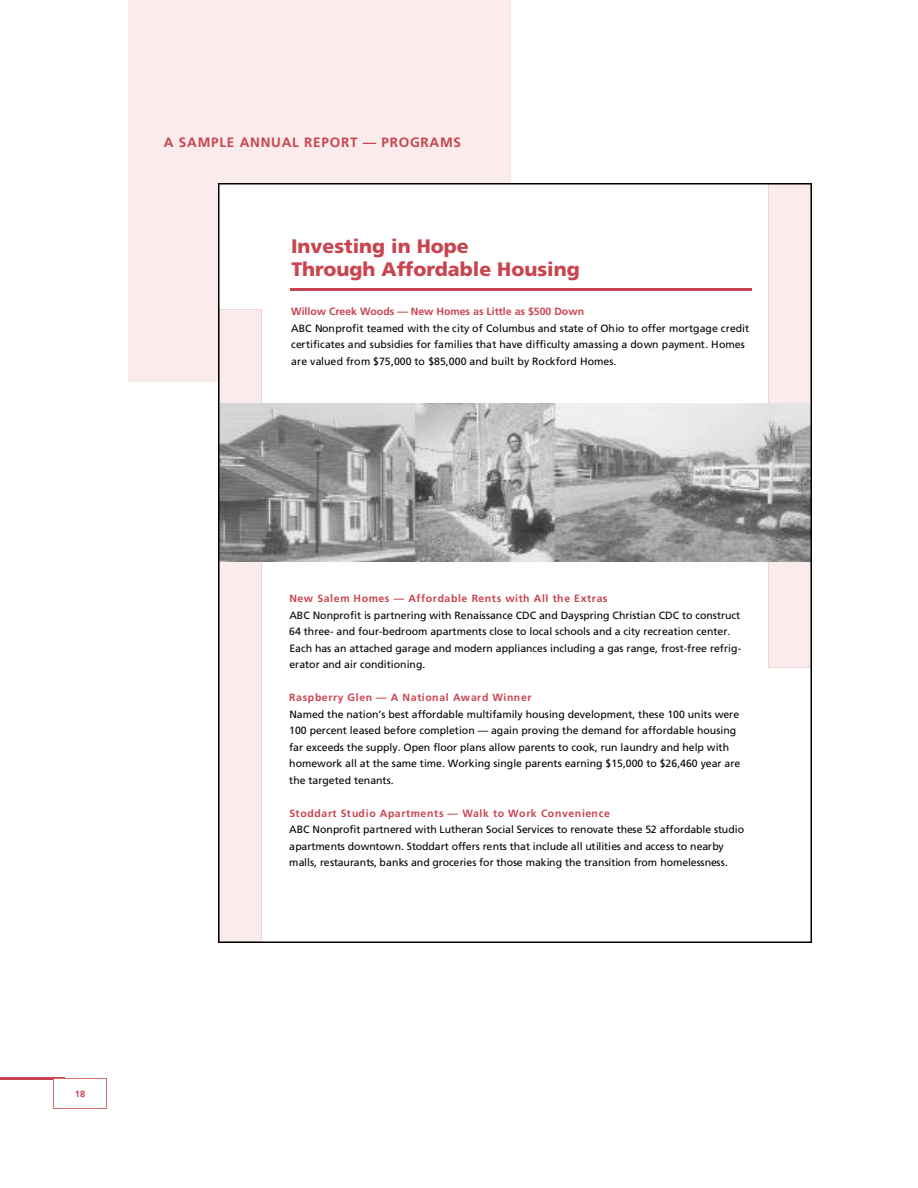
<style>
.page{position:relative;width:918px;height:1188px;background:#fff}
.page>*{position:absolute;margin:0;border:0;box-sizing:border-box;transform-origin:0 0}
.t1{font:900 19.5px/23.7px "Frutiger";color:#c9444f}
.t2{font:700 13.5px "Frutiger";letter-spacing:.055em;color:#c9444f}
.t3{font:10.5px/16.5px "Frutiger";color:#000}
.t4{font:700 10.5px "Frutiger";letter-spacing:.07em;color:#c9444f}
.t5{font:700 10.5px "Frutiger";color:#c9444f}
.t6{font:700 9px "Frutiger";color:#c9444f}
</style>
<div class="page">
<div style="left:129px;top:0;width:382px;height:381px;background:#faeced"></div>
<hr style="left:0;top:1077px;width:65px;height:3px;background:#c9444f">
<img style="left:53px;top:1078px;width:54px;height:30px">
<img style="left:219px;top:184px;width:593px;height:758px">
<p class="t2" style="left:164px;top:136px;width:299px">A SAMPLE ANNUAL REPORT — PROGRAMS</p>
<h1 class="t1" style="left:291px;top:236px;width:290px">Investing in Hope<br>Through Affordable Housing</h1>
<p class="t5" style="left:291px;top:307px;width:294px">Willow Creek Woods — New Homes as Little as $500 Down</p>
<p class="t3" style="left:291px;top:320px;width:460px">ABC Nonprofit teamed with the city of Columbus and state of Ohio to offer mortgage credit certificates and subsidies for families that have difficulty amassing a down payment. Homes are valued from $75,000 to $85,000 and built by Rockford Homes.</p>
<p class="t6" style="left:75px;top:1090px;width:12px">1 8</p>
<p class="t4" style="left:289px;top:594px;width:320px">New Salem Homes — Affordable Rents with All the Extras</p>
<p class="t3" style="left:289px;top:608px;width:454px">ABC Nonprofit is partnering with Renaissance CDC and Dayspring Christian CDC to construct 64 three- and four-bedroom apartments close to local schools and a city recreation center.<br>Each has an attached garage and modern appliances including a gas range, frost-free refrig&shy;erator and air conditioning.</p>
<p class="t4" style="left:289px;top:693px;width:244px">Raspberry Glen — A National Award Winner</p>
<p class="t3" style="left:289px;top:707px;width:453px">Named the nation’s best affordable multifamily housing development, these 100 units were 100 percent leased before completion — again proving the demand for affordable housing far exceeds the supply. Open floor plans allow parents to cook, run laundry and help with homework all at the same time. Working single parents earning $15,000 to $26,460 year are the targeted tenants.</p>
<p class="t4" style="left:289px;top:809px;width:322px">Stoddart Studio Apartments — Walk to Work Convenience</p>
<p class="t3" style="left:289px;top:822px;width:456px">ABC Nonprofit partnered with Lutheran Social Services to renovate these 52 affordable studio apartments downtown. Stoddart offers rents that include all utilities and access to nearby malls, restaurants, banks and groceries for those making the transition from homelessness.</p>
</div>
